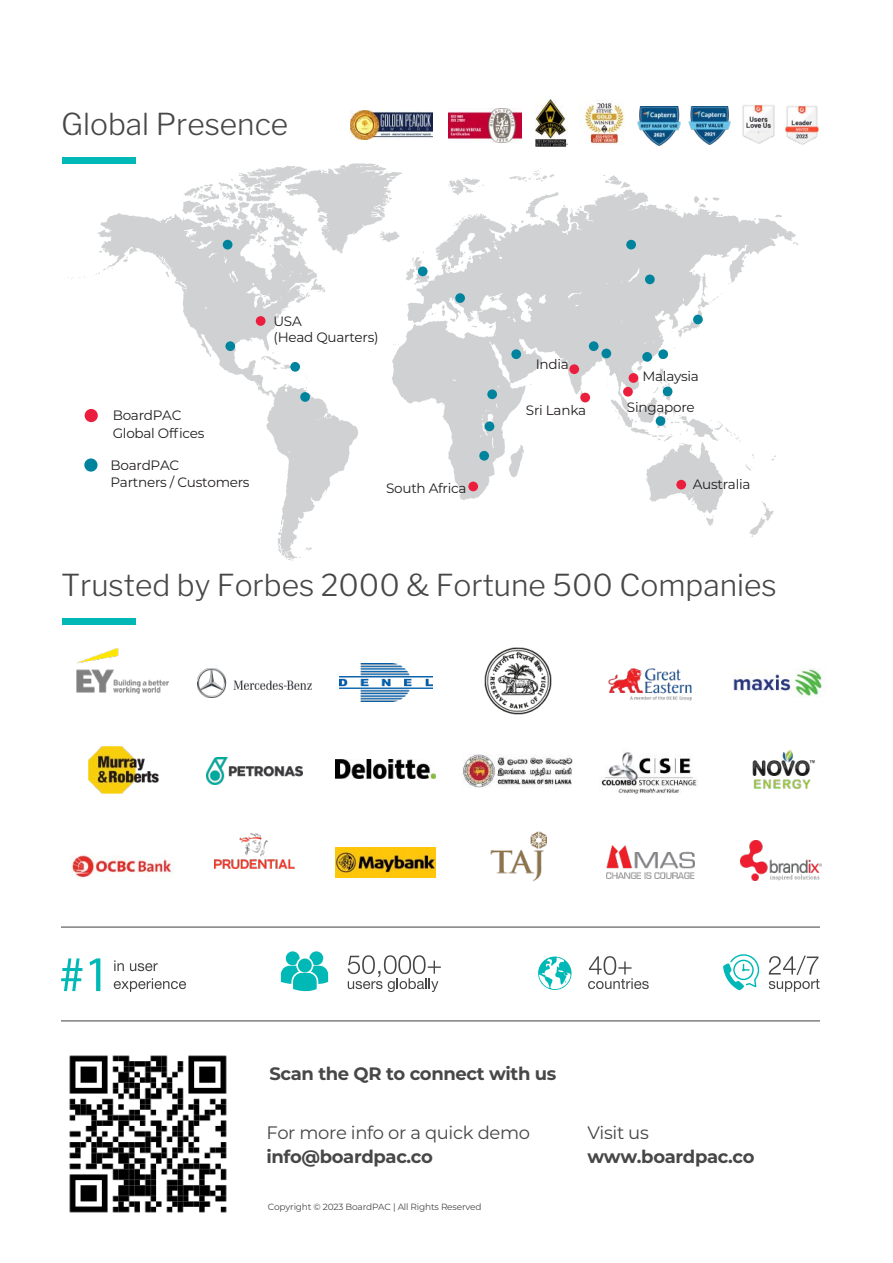
<style>
.page{position:relative;width:893px;height:1263px;background:#fff}
.page>*{position:absolute;margin:0;border:0;box-sizing:border-box;transform-origin:0 0}
.t1{font:100 30px "Libre Franklin";color:#484748}
.t2{font:700 18px "Montserrat";letter-spacing:-.02em;color:#484748}
.t3{font:18px "Montserrat";letter-spacing:-.02em;color:#484748}
.t4{font:13.65px/17.5px "Montserrat";letter-spacing:-.02em;color:#231f20}
.t5{font:9px "Montserrat";letter-spacing:-.02em;color:#484748}
</style>
<div class="page">
<div style="left:62px;top:158px;width:74px;height:6px;background:#00b8b5"></div>
<div style="left:62px;top:618px;width:74px;height:6px;background:#00b8b5"></div>
<img style="left:69px;top:1055px;width:158px;height:158px">
<img style="left:350px;top:110px;width:82px;height:29px">
<img style="left:448px;top:108px;width:74px;height:34px">
<img style="left:578px;top:99px;width:46px;height:46px">
<img style="left:742px;top:105px;width:33px;height:39px">
<img style="left:785px;top:106px;width:34px;height:39px">
<img style="left:535px;top:99px;width:33px;height:47px">
<img style="left:688px;top:107px;width:43px;height:37px">
<img style="left:637px;top:107px;width:43px;height:38px">
<svg style="left:68px;top:163px;width:731px;height:398px"></svg>
<div style="left:479px;top:451px;width:10px;height:10px;background:#00849e;border-radius:50%"></div>
<div style="left:468px;top:482px;width:10px;height:9px;background:#ec1e3d;border-radius:50%"></div>
<div style="left:485px;top:421px;width:9px;height:10px;background:#00849e;border-radius:50%"></div>
<div style="left:487px;top:389px;width:10px;height:10px;background:#00849e;border-radius:50%"></div>
<div style="left:511px;top:349px;width:10px;height:10px;background:#00849e;border-radius:50%"></div>
<div style="left:455px;top:293px;width:10px;height:10px;background:#00849e;border-radius:50%"></div>
<div style="left:418px;top:266px;width:10px;height:10px;background:#00849e;border-radius:50%"></div>
<div style="left:290px;top:362px;width:10px;height:10px;background:#00849e;border-radius:50%"></div>
<div style="left:300px;top:392px;width:10px;height:10px;background:#00849e;border-radius:50%"></div>
<div style="left:225px;top:341px;width:10px;height:10px;background:#00849e;border-radius:50%"></div>
<div style="left:223px;top:240px;width:9px;height:9px;background:#00849e;border-radius:50%"></div>
<div style="left:626px;top:240px;width:10px;height:9px;background:#00849e;border-radius:50%"></div>
<div style="left:645px;top:274px;width:10px;height:10px;background:#00849e;border-radius:50%"></div>
<div style="left:693px;top:315px;width:10px;height:9px;background:#00849e;border-radius:50%"></div>
<div style="left:656px;top:416px;width:9px;height:10px;background:#00849e;border-radius:50%"></div>
<div style="left:663px;top:387px;width:9px;height:9px;background:#00849e;border-radius:50%"></div>
<div style="left:580px;top:393px;width:10px;height:9px;background:#ec1e3d;border-radius:50%"></div>
<div style="left:623px;top:387px;width:10px;height:10px;background:#ec1e3d;border-radius:50%"></div>
<div style="left:676px;top:480px;width:10px;height:9px;background:#ec1e3d;border-radius:50%"></div>
<div style="left:629px;top:373px;width:9px;height:10px;background:#ec1e3d;border-radius:50%"></div>
<div style="left:569px;top:364px;width:10px;height:10px;background:#ec1e3d;border-radius:50%"></div>
<div style="left:256px;top:316px;width:9px;height:10px;background:#ec1e3d;border-radius:50%"></div>
<div style="left:658px;top:349px;width:10px;height:10px;background:#00849e;border-radius:50%"></div>
<div style="left:642px;top:352px;width:10px;height:10px;background:#00849e;border-radius:50%"></div>
<div style="left:589px;top:341px;width:10px;height:10px;background:#00849e;border-radius:50%"></div>
<div style="left:601px;top:349px;width:10px;height:9px;background:#00849e;border-radius:50%"></div>
<div style="left:84px;top:458px;width:14px;height:14px;background:#00849e;border-radius:50%"></div>
<div style="left:85px;top:409px;width:13px;height:13px;background:#ec1e3d;border-radius:50%"></div>
<svg style="left:61px;top:958px;width:21px;height:33px"></svg>
<svg style="left:90px;top:958px;width:10px;height:33px"></svg>
<svg style="left:348px;top:955px;width:93px;height:37px"></svg>
<svg style="left:769px;top:955px;width:50px;height:37px"></svg>
<svg style="left:588px;top:956px;width:61px;height:33px"></svg>
<svg style="left:114px;top:960px;width:10px;height:11px"></svg>
<svg style="left:130px;top:965px;width:26px;height:6px"></svg>
<svg style="left:114px;top:978px;width:72px;height:14px"></svg>
<svg style="left:281px;top:951px;width:47px;height:41px"></svg>
<svg style="left:538px;top:956px;width:34px;height:34px"></svg>
<svg style="left:723px;top:954px;width:37px;height:36px"></svg>
<img style="left:77px;top:648px;width:92px;height:46px">
<img style="left:601px;top:752px;width:96px;height:42px">
<img style="left:206px;top:758px;width:96px;height:26px">
<img style="left:485px;top:648px;width:66px;height:66px">
<img style="left:609px;top:668px;width:82px;height:32px">
<img style="left:197px;top:669px;width:114px;height:28px">
<img style="left:88px;top:747px;width:71px;height:46px">
<img style="left:462px;top:754px;width:110px;height:33px">
<img style="left:335px;top:760px;width:101px;height:19px">
<img style="left:490px;top:831px;width:56px;height:50px">
<img style="left:734px;top:668px;width:89px;height:29px">
<img style="left:752px;top:750px;width:63px;height:39px">
<img style="left:71px;top:855px;width:103px;height:24px">
<img style="left:336px;top:847px;width:99px;height:30px">
<img style="left:741px;top:840px;width:81px;height:40px">
<img style="left:214px;top:834px;width:81px;height:34px">
<img style="left:606px;top:845px;width:88px;height:34px">
<img style="left:339px;top:664px;width:94px;height:38px">
<hr style="left:61px;top:926px;width:759px;height:2px;background:#808080">
<hr style="left:61px;top:1020px;width:759px;height:2px;background:#808080">
<h1 class="t1" style="left:61px;top:101px;width:229px">Global Presence</h1>
<p class="t4" style="left:113px;top:406px;width:93px">BoardPAC<br>Global Offices</p>
<p class="t4" style="left:110px;top:455px;width:141px">BoardPAC<br>Partners / Customers</p>
<p class="t4" style="left:273px;top:313px;width:107px;line-height:16px">USA<br>(Head Quarters)</p>
<p class="t4" style="left:536px;top:355px;width:35px">India</p>
<p class="t4" style="left:526px;top:401px;width:62px">Sri Lanka</p>
<p class="t4" style="left:642px;top:366px;width:58px">Malaysia</p>
<p class="t4" style="left:627px;top:397px;width:69px">Singapore</p>
<p class="t4" style="left:386px;top:479px;width:82px">South Africa</p>
<p class="t4" style="left:693px;top:475px;width:59px">Australia</p>
<h1 class="t1" style="left:61px;top:561px;width:717px">Trusted by Forbes 2000 &amp; Fortune 500 Companies</h1>
<h2 class="t2" style="left:269px;top:1061px;width:289px">Scan the QR to connect with us</h2>
<h2 class="t3" style="left:266px;top:1120px;width:265px">For more info or a quick demo</h2>
<h2 class="t2" style="left:266px;top:1143px;width:168px">info@boardpac.co</h2>
<p class="t5" style="left:268px;top:1200px;width:215px">Copyright © 2023 BoardPAC | All Rights Reserved</p>
<h2 class="t3" style="left:587px;top:1120px;width:63px">Visit us</h2>
<h2 class="t2" style="left:587px;top:1143px;width:169px">www.boardpac.co</h2>
</div>
